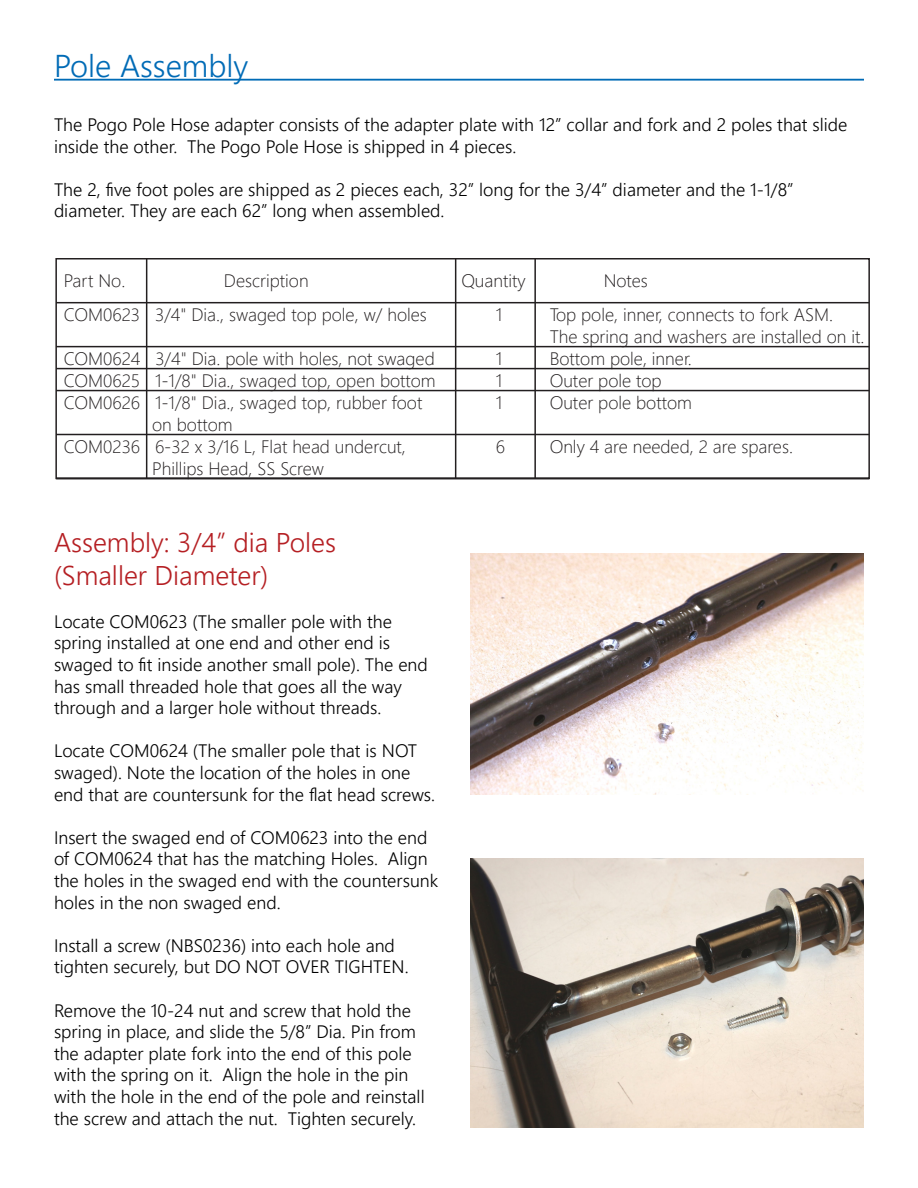
<style>
.page{position:relative;width:918px;height:1188px;background:#fff}
.page>*{position:absolute;margin:0;border:0;box-sizing:border-box;transform-origin:0 0}
.t1{font:300 31.5px "Segoe UI";color:#006bb6}
.t2{font:300 27px "Segoe UI";color:#b51f23}
.t3{font:300 18px/21.6px "Segoe UI";color:#000}
.t4{font:300 18px/22px "Segoe UI";color:#231f20}
</style>
<div class="page">
<hr style="left:54px;top:79px;width:810px;height:2px;background:#006bb6">
<img style="left:471px;top:554px;width:393px;height:240px">
<img style="left:470px;top:858px;width:394px;height:269px">
<hr style="left:56px;top:434px;width:813px;height:1px;background:#231f20">
<hr style="left:56px;top:390px;width:813px;height:1px;background:#231f20">
<hr style="left:56px;top:368px;width:813px;height:1px;background:#231f20">
<hr style="left:56px;top:346px;width:813px;height:1px;background:#231f20">
<hr style="left:56px;top:302px;width:813px;height:1px;background:#231f20">
<hr style="left:455px;top:259px;width:1px;height:219px;background:#231f20">
<hr style="left:146px;top:259px;width:1px;height:219px;background:#231f20">
<hr style="left:534px;top:259px;width:2px;height:219px;background:#231f20">
<div style="left:55px;top:258px;width:815px;height:221px;border:2px solid #231f20"></div>
<p class="t1" style="left:54px;top:40px;width:196px">Pole Assembly</p>
<p class="t3" style="left:54px;top:113px;width:795px">The Pogo Pole Hose adapter consists of the adapter plate with 12” collar and fork and 2 poles that slide inside the other. The Pogo Pole Hose is shipped in 4 pieces.</p>
<p class="t3" style="left:54px;top:178px;width:741px">The 2, five foot poles are shipped as 2 pieces each, 32” long for the 3/4” diameter and the 1-1/8” diameter. They are each 62” long when assembled.</p>
<p class="t4" style="left:64px;top:269px;width:63px">Part No.</p>
<p class="t4" style="left:224px;top:269px;width:86px">Description</p>
<p class="t4" style="left:461px;top:269px;width:66px">Quantity</p>
<p class="t4" style="left:604px;top:269px;width:46px">Notes</p>
<p class="t4" style="left:64px;top:303px;width:365px">COM0623 3/4" Dia., swaged top pole, w/ holes</p>
<p class="t4" style="left:496px;top:303px;width:8px">1</p>
<p class="t4" style="left:550px;top:303px;width:316px">Top pole, inner, connects to fork ASM.<br>The spring and washers are installed on it.</p>
<p class="t4" style="left:64px;top:347px;width:373px">COM0624 3/4" Dia. pole with holes, not swaged</p>
<p class="t4" style="left:496px;top:347px;width:8px">1</p>
<p class="t4" style="left:550px;top:347px;width:144px">Bottom pole, inner.</p>
<p class="t4" style="left:64px;top:369px;width:374px">COM0625 1-1/8" Dia., swaged top, open bottom</p>
<p class="t4" style="left:496px;top:369px;width:8px">1</p>
<p class="t4" style="left:550px;top:369px;width:114px">Outer pole top</p>
<p class="t4" style="left:64px;top:391px;width:360px">COM0626 1-1/8" Dia., swaged top, rubber foot</p>
<p class="t4" style="left:496px;top:391px;width:8px">1</p>
<p class="t4" style="left:550px;top:391px;width:144px">Outer pole bottom</p>
<p class="t4" style="left:64px;top:413px;width:344px;text-indent:89px">on bottom<br>COM0236 6-32 x 3/16 L, Flat head undercut,</p>
<p class="t4" style="left:496px;top:435px;width:11px">6</p>
<p class="t4" style="left:550px;top:435px;width:245px">Only 4 are needed, 2 are spares.</p>
<p class="t4" style="left:152px;top:457px;width:173px">Phillips Head, SS Screw</p>
<p class="t2" style="left:54px;top:521px;width:284px">Assembly: 3/4” dia Poles</p>
<p class="t2" style="left:54px;top:553px;width:216px">(Smaller Diameter)</p>
<p class="t3" style="left:54px;top:610px;width:375px">Locate COM0623 (The smaller pole with the spring installed at one end and other end is swaged to fit inside another small pole). The end has small threaded hole that goes all the way through and a larger hole without threads.</p>
<p class="t3" style="left:54px;top:740px;width:383px">Locate COM0624 (The smaller pole that is NOT swaged). Note the location of the holes in one end that are countersunk for the flat head screws.</p>
<p class="t3" style="left:54px;top:826px;width:386px">Insert the swaged end of COM0623 into the end of COM0624 that has the matching Holes. Align the holes in the swaged end with the countersunk holes in the non swaged end.</p>
<p class="t3" style="left:54px;top:934px;width:356px">Install a screw (NBS0236) into each hole and tighten securely, but DO NOT OVER TIGHTEN.</p>
<p class="t3" style="left:54px;top:999px;width:372px">Remove the 10-24 nut and screw that hold the spring in place, and slide the 5/8” Dia. Pin from the adapter plate fork into the end of this pole with the spring on it. Align the hole in the pin with the hole in the end of the pole and reinstall the screw and attach the nut. Tighten securely.</p>
</div>
